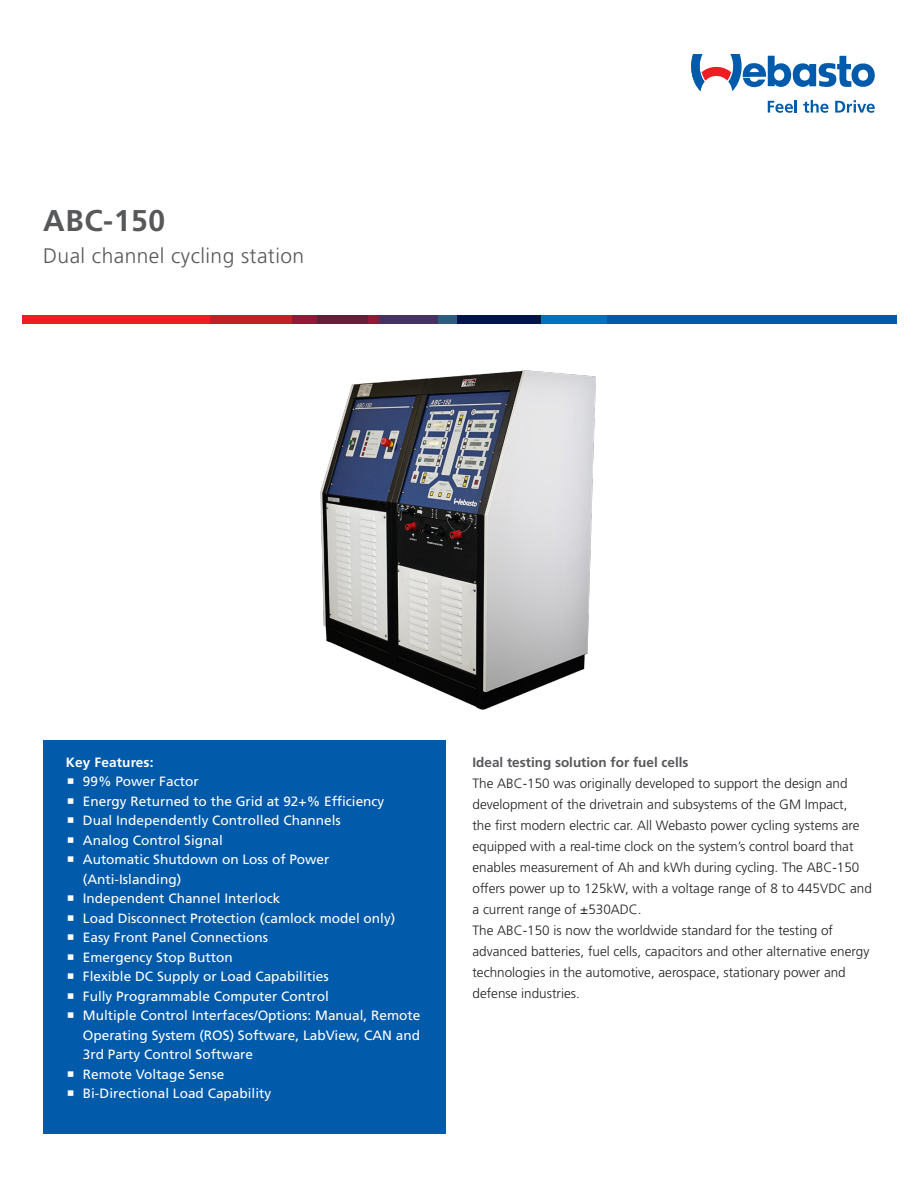
<style>
.page{position:relative;width:918px;height:1188px;background:#fff}
.page>*{position:absolute;margin:0;border:0;box-sizing:border-box;transform-origin:0 0}
.Headline_20pt{font:700 30px "Frutiger";letter-spacing:.02em;color:#57585a}
.Headline_20pt-2{font:300 21px "Frutiger";letter-spacing:.02em;color:#57585a}
.Overline_Table_bold{font:300 13.5px/21px "Frutiger";color:#231f20}
.t1{font:13.5px/19.5px "Frutiger";color:#fff}
.Overline_Table_bold-2{font:700 13.5px "Frutiger";color:#57585a}
.Copy{font:700 13.5px "Frutiger";letter-spacing:.01em;color:#fff}
</style>
<div class="page">
<svg style="left:691px;top:54px;width:184px;height:37px"></svg>
<svg style="left:768px;top:100px;width:29px;height:13px"></svg>
<svg style="left:803px;top:100px;width:26px;height:13px"></svg>
<svg style="left:835px;top:100px;width:40px;height:13px"></svg>
<div style="left:22px;top:315px;width:189px;height:9px;background:#ee1d23"></div>
<div style="left:607px;top:315px;width:289px;height:9px;background:#015aaa"></div>
<img style="left:210px;top:315px;width:397px;height:395px">
<div style="left:43px;top:741px;width:403px;height:393px;background:#015aaa"></div>
<p class="Headline_20pt" style="left:43px;top:203px;width:123px">ABC-150</p>
<p class="Headline_20pt-2" style="left:43px;top:243px;width:263px">Dual channel cycling station</p>
<p class="Copy" style="left:66px;top:754px;width:89px">Key Features:</p>
<p class="t1" style="left:83px;top:772px;width:117px">99% Power Factor</p>
<p class="t1" style="left:83px;top:791px;width:303px">Energy Returned to the Grid at 92+% Efficiency</p>
<p class="t1" style="left:83px;top:811px;width:260px">Dual Independently Controlled Channels</p>
<p class="t1" style="left:83px;top:830px;width:141px">Analog Control Signal</p>
<p class="t1" style="left:83px;top:850px;width:248px">Automatic Shutdown on Loss of Power (Anti-Islanding)</p>
<p class="t1" style="left:83px;top:889px;width:199px">Independent Channel Interlock</p>
<p class="t1" style="left:83px;top:908px;width:314px">Load Disconnect Protection (camlock model only)</p>
<p class="t1" style="left:83px;top:928px;width:187px">Easy Front Panel Connections</p>
<p class="t1" style="left:83px;top:947px;width:151px">Emergency Stop Button</p>
<p class="t1" style="left:83px;top:967px;width:247px">Flexible DC Supply or Load Capabilities</p>
<p class="t1" style="left:83px;top:986px;width:247px">Fully Programmable Computer Control</p>
<p class="t1" style="left:83px;top:1006px;width:339px;text-align:justify">Multiple Control Interfaces/Options: Manual, Remote Operating System (ROS) Software, LabView, CAN and 3rd Party Control Software</p>
<p class="t1" style="left:83px;top:1064px;width:143px">Remote Voltage Sense</p>
<p class="t1" style="left:83px;top:1084px;width:190px">Bi-Directional Load Capability</p>
<p class="Overline_Table_bold-2" style="left:472px;top:755px;width:218px">Ideal testing solution for fuel cells</p>
<p class="Overline_Table_bold" style="left:472px;top:773px;width:401px">The ABC-150 was originally developed to support the design and development of the drivetrain and subsystems of the GM Impact,<br>the first modern electric car. All Webasto power cycling systems are equipped with a real-time clock on the system’s control board that enables measurement of Ah and kWh during cycling. The ABC-150 offers power up to 125kW, with a voltage range of 8 to 445VDC and a current range of ±530ADC.</p>
<p class="Overline_Table_bold" style="left:472px;top:920px;width:398px">The ABC-150 is now the worldwide standard for the testing of advanced batteries, fuel cells, capacitors and other alternative energy technologies in the automotive, aerospace, stationary power and defense industries.</p>
</div>
